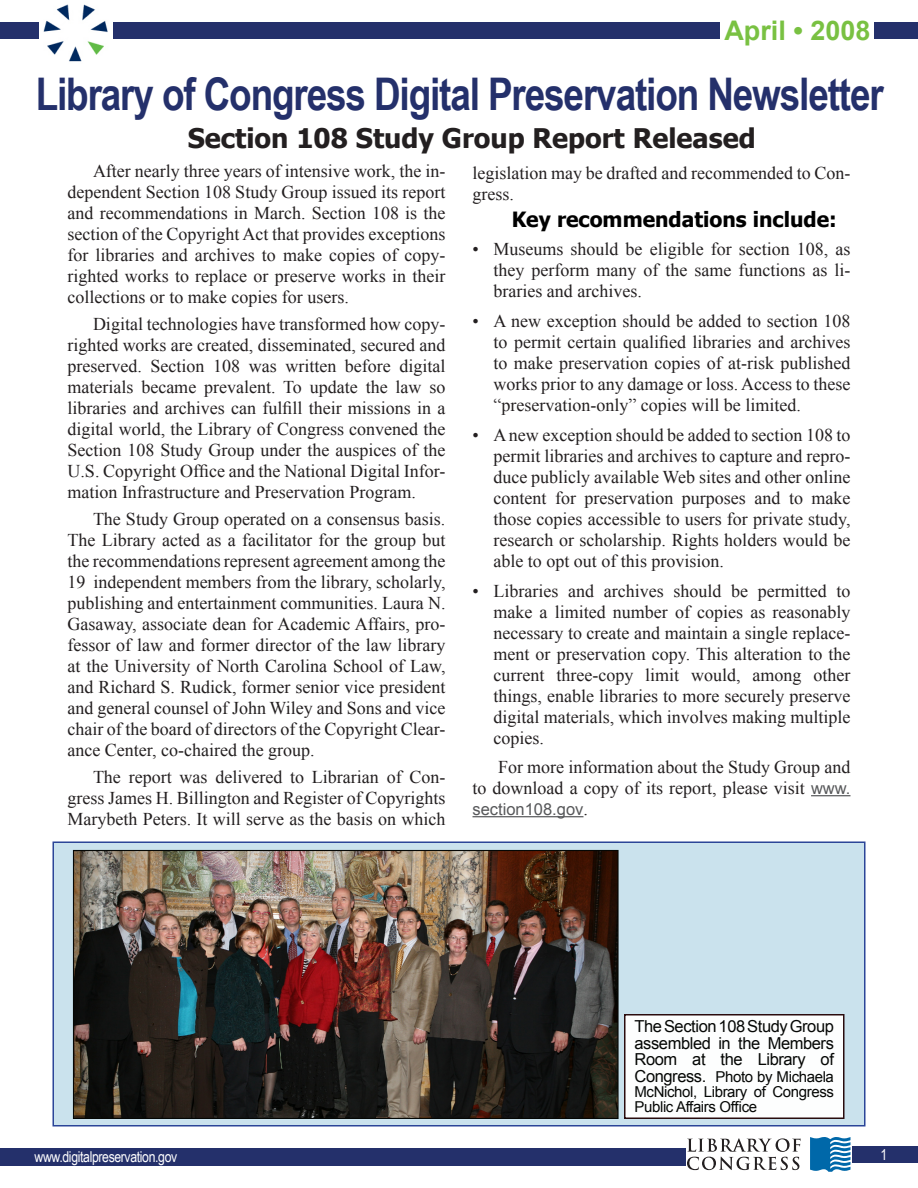
<style>
.page{position:relative;width:918px;height:1188px;background:#fff}
.page>*{position:absolute;margin:0;border:0;box-sizing:border-box;transform-origin:0 0}
.t1{font:700 45px "Arial Narrow";letter-spacing:-.025em;color:#24306b}
.Heading{font:700 27px "Tahoma";color:#231f20}
.Date{font:700 27px "Arial";color:#79c142}
.SubHead{font:700 21px "Tahoma";color:#000}
.Bullet_text{font:18px/21px "Times New Roman";color:#231f20;text-align:justify}
.t2{font:16.5px/16.5px "Arial";letter-spacing:-.025em;color:#050705;text-align:justify}
.t3{font:16.5px "Arial";color:#57585a}
.t4{font:15px/15px "Arial";letter-spacing:-.025em;color:#050705;text-align:justify}
.t5{font:15px "Arial Narrow";letter-spacing:-.025em;color:#fff}
.s1{font-family:"Arial";font-size:16.5px;color:#57585a}
.s2{font-family:"Times New Roman";font-size:18px;color:#231f20}
.s3{font-size:16.5px}
</style>
<div class="page">
<div style="left:53px;top:842px;width:812px;height:284px;background:#cae2ed"></div>
<div style="left:52px;top:841px;width:814px;height:286px;border:2px solid #2b4598"></div>
<div style="left:852px;top:1146px;width:66px;height:16px;background:#24306b"></div>
<svg style="left:687px;top:1138px;width:114px;height:32px"></svg>
<svg style="left:810px;top:1137px;width:40px;height:35px"></svg>
<div style="left:0;top:1148px;width:686px;height:18px;background:#24306b"></div>
<div style="left:0;top:22px;width:720px;height:17px;background:#24306b"></div>
<img style="left:40px;top:4px;width:72px;height:58px">
<hr style="left:811px;top:795px;width:39px;height:1px;background:#57585a">
<hr style="left:472px;top:816px;width:111px;height:1px;background:#57585a">
<div style="left:625px;top:1015px;width:219px;height:103px;background:#fdfefe"></div>
<div style="left:624px;top:1014px;width:220px;height:105px;border:2px solid #2a0c0e"></div>
<div style="left:875px;top:22px;width:43px;height:17px;background:#24306b"></div>
<img style="left:75px;top:852px;width:542px;height:265px">
<div style="left:73px;top:850px;width:546px;height:269px;border:1px solid #050705"></div>
<p class="Date" style="left:724px;top:13px;width:148px">April • 2008</p>
<p class="t1" style="left:36px;top:60px;width:850px">Library of Congress Digital Preservation Newsletter</p>
<p class="Heading" style="left:188px;top:119px;width:569px">Section 108 Study Group Report Released</p>
<p class="Bullet_text" style="left:68px;top:161px;width:380px;text-indent:26px">After nearly three years of intensive work, the in&shy;dependent Section 108 Study Group issued its report and recommendations in March. Section 108 is the section of the Copyright Act that provides exceptions for libraries and archives to make copies of copy&shy;righted works to replace or preserve works in their collections or to make copies for users.</p>
<p class="Bullet_text" style="left:68px;top:314px;width:380px;text-indent:26px">Digital technologies have transformed how copy&shy;righted works are created, disseminated, secured and preserved. Section 108 was written before digital materials became prevalent. To update the law so libraries and archives can fulfill their missions in a digital world, the Library of Congress convened the Section 108 Study Group under the auspices of the U.S. Copyright Office and the National Digital Infor&shy;mation Infrastructure and Preservation Program.</p>
<p class="Bullet_text" style="left:68px;top:509px;width:380px;text-indent:26px">The Study Group operated on a consensus basis.<br>The Library acted as a facilitator for the group but the recommendations represent agreement among the 19 independent members from the library, scholarly, publishing and entertainment communities. Laura N.<br>Gasaway, associate dean for Academic Affairs, pro&shy;fessor of law and former director of the law library at the University of North Carolina School of Law, and Richard S. Rudick, former senior vice president and general counsel of John Wiley and Sons and vice chair of the board of directors of the Copyright Clear&shy;ance Center, co-chaired the group.</p>
<p class="Bullet_text" style="left:68px;top:767px;width:380px;text-indent:26px">The report was delivered to Librarian of Con&shy;gress James H. Billington and Register of Copyrights Marybeth Peters. It will serve as the basis on which</p>
<p class="Bullet_text" style="left:472px;top:162px;width:379px">legislation may be drafted and recommended to Con&shy;gress.</p>
<p class="SubHead" style="left:512px;top:205px;width:327px">Key recommendations include:</p>
<p class="Bullet_text" style="left:494px;top:239px;width:358px">Museums should be eligible for section 108, as they perform many of the same functions as li&shy;braries and archives.</p>
<p class="Bullet_text" style="left:494px;top:311px;width:359px">A new exception should be added to section 108 to permit certain qualified libraries and archives to make preservation copies of at-risk published works prior to any damage or loss. Access to these “preservation-only” copies will be limited.</p>
<p class="Bullet_text" style="left:494px;top:425px;width:359px">A new exception should be added to section 108 to permit libraries and archives to capture and repro&shy;duce publicly available Web sites and other online content for preservation purposes and to make those copies accessible to users for private study, research or scholarship. Rights holders would be able to opt out of this provision.</p>
<p class="Bullet_text" style="left:494px;top:581px;width:359px">Libraries and archives should be permitted to make a limited number of copies as reasonably necessary to create and maintain a single replace&shy;ment or preservation copy. This alteration to the current three-copy limit would, among other things, enable libraries to more securely preserve digital materials, which involves making multiple copies.</p>
<p class="Bullet_text" style="left:472px;top:756px;width:380px;text-align:right">For more information about the Study Group and<br>to download a copy of its report, please visit <span class="s1">www.</span></p>
<p class="t3" style="left:472px;top:798px;width:117px">section108.gov<span class="s2">.</span></p>
<p class="Bullet_text" style="left:472px;top:239px;width:8px">•</p>
<p class="Bullet_text" style="left:472px;top:311px;width:8px">•</p>
<p class="Bullet_text" style="left:472px;top:425px;width:8px">•</p>
<p class="Bullet_text" style="left:472px;top:581px;width:8px">•</p>
<p class="t5" style="left:35px;top:1146px;width:144px">www.digitalpreservation.gov</p>
<p class="t2" style="left:634px;top:1018px;width:201px">The Section 108 Study Group assembled in the Members Room at the Library of</p>
<p class="t4" style="left:634px;top:1069px;width:201px"><span class="s3">Congress.</span> Photo by Michaela McNichol, Library of Congress Public Affairs Office</p>
</div>
